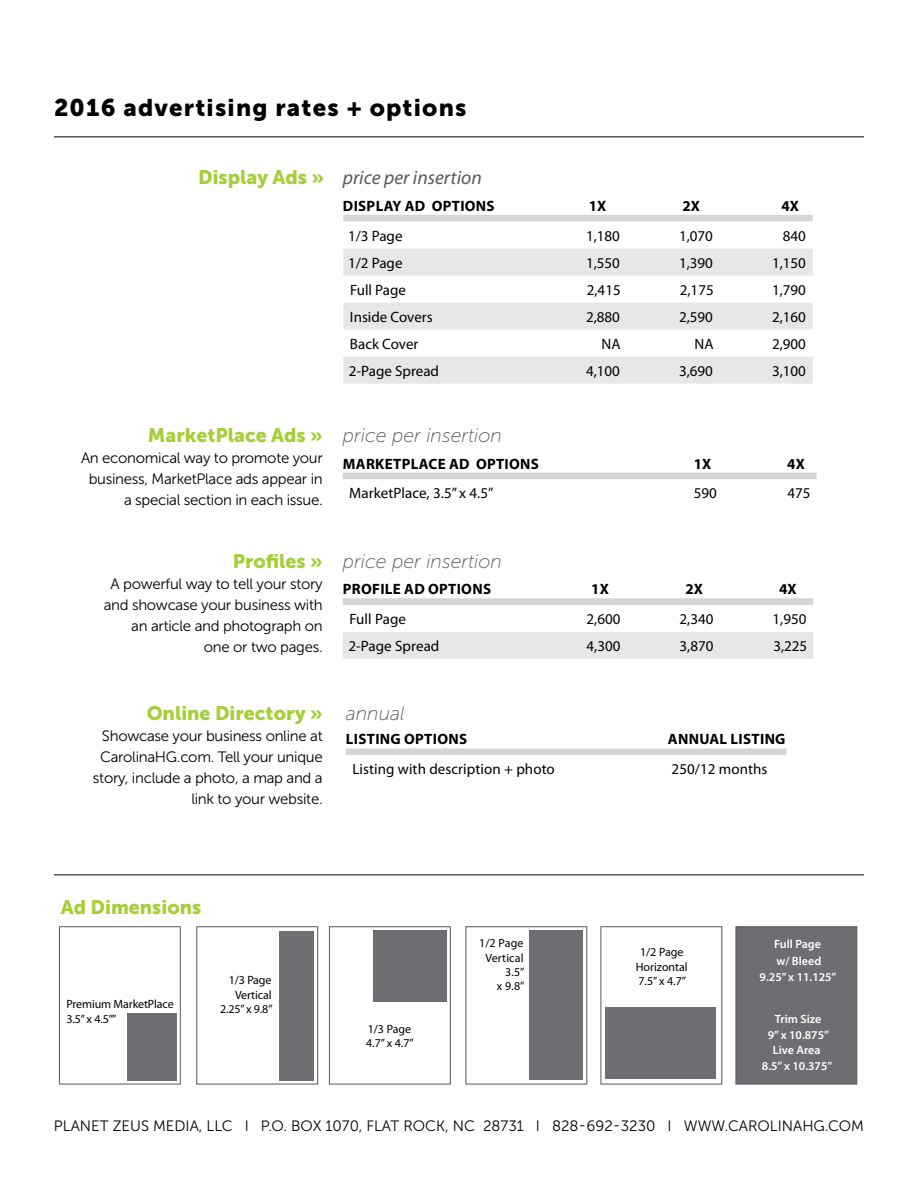
<style>
.page{position:relative;width:918px;height:1188px;background:#fff}
.page>*{position:absolute;margin:0;border:0;box-sizing:border-box;transform-origin:0 0}
.t1{font:24px "Museo Sans 900";letter-spacing:.05em;color:#000}
.t2{font:19.5px "Museo Sans 900";color:#a6ce39}
.t3{font:italic 19.5px "Museo Sans 100";color:#58595b}
.t4{font:italic 19.5px "Myriad Pro";color:#58595b}
.t5{font:15px/21px "Museo Sans 300";letter-spacing:-.02em;color:#000;text-align:right}
.t6{font:15px "Myriad Pro";color:#000}
.t7{font:700 15px "Myriad Pro";letter-spacing:.02em;color:#000}
.t8{font:15px "Museo Sans 300";color:#000}
.t9{font:12px/14.4px "Myriad Pro";letter-spacing:-.01em;color:#000}
.t10{font:600 12px/16.5px "Myriad Pro";color:#fff;text-align:center}
.t11{font:12px/14.4px "Myriad Pro";letter-spacing:.01em;color:#000;text-align:right}
</style>
<div class="page">
<svg style="left:343px;top:215px;width:470px;height:7px;background:#d6d8d9"></svg>
<svg style="left:343px;top:249px;width:470px;height:135px;fill:#e6e7e8"></svg>
<div style="left:343px;top:473px;width:474px;height:6px;background:#d3d5d6"></div>
<hr style="left:54px;top:136px;width:810px;height:1px;background:#000">
<div style="left:59px;top:926px;width:122px;height:158px;border:1px solid #58595b"></div>
<div style="left:196px;top:926px;width:122px;height:158px;border:1px solid #58595b"></div>
<div style="left:280px;top:931px;width:34px;height:149px;background:#6d6e71"></div>
<div style="left:329px;top:926px;width:122px;height:158px;border:1px solid #58595b"></div>
<div style="left:373px;top:930px;width:74px;height:71px;background:#6d6e71"></div>
<div style="left:466px;top:926px;width:121px;height:158px;border:1px solid #58595b"></div>
<div style="left:529px;top:931px;width:53px;height:149px;background:#6d6e71"></div>
<div style="left:601px;top:926px;width:121px;height:158px;border:1px solid #58595b"></div>
<div style="left:605px;top:1008px;width:111px;height:71px;background:#6d6e71"></div>
<div style="left:736px;top:926px;width:121px;height:158px;background:#6d6e71"></div>
<div style="left:128px;top:1013px;width:49px;height:67px;background:#6d6e71"></div>
<hr style="left:54px;top:874px;width:810px;height:1px;background:#000">
<svg style="left:343px;top:598px;width:470px;height:61px"></svg>
<div style="left:346px;top:749px;width:440px;height:6px;background:#d3d5d6"></div>
<h1 class="t1" style="left:54px;top:94px;width:414px">2016 advertising rates + options</h1>
<h2 class="t2" style="left:198px;top:166px;width:127px">Display Ads »</h2>
<h2 class="t4" style="left:343px;top:167px;width:141px">price per insertion</h2>
<p class="t7" style="left:343px;top:197px;width:153px">DISPLAY AD OPTIONS</p>
<p class="t7" style="left:589px;top:197px;width:19px">1X</p>
<p class="t7" style="left:682px;top:197px;width:19px">2X</p>
<p class="t7" style="left:781px;top:197px;width:19px">4X</p>
<p class="t6" style="left:348px;top:228px;width:56px">1/3 Page</p>
<p class="t6" style="left:586px;top:228px;width:35px">1,180</p>
<p class="t6" style="left:679px;top:228px;width:35px">1,070</p>
<p class="t6" style="left:783px;top:228px;width:25px">840</p>
<p class="t6" style="left:348px;top:255px;width:56px">1/2 Page</p>
<p class="t6" style="left:586px;top:255px;width:35px">1,550</p>
<p class="t6" style="left:679px;top:255px;width:35px">1,390</p>
<p class="t6" style="left:772px;top:255px;width:35px">1,150</p>
<p class="t6" style="left:350px;top:282px;width:58px">Full Page</p>
<p class="t6" style="left:587px;top:282px;width:35px">2,415</p>
<p class="t6" style="left:680px;top:282px;width:35px">2,175</p>
<p class="t6" style="left:772px;top:282px;width:35px">1,790</p>
<p class="t6" style="left:350px;top:309px;width:84px">Inside Covers</p>
<p class="t6" style="left:586px;top:309px;width:35px">2,880</p>
<p class="t6" style="left:679px;top:309px;width:35px">2,590</p>
<p class="t6" style="left:772px;top:309px;width:35px">2,160</p>
<p class="t6" style="left:350px;top:336px;width:70px">Back Cover</p>
<p class="t6" style="left:602px;top:336px;width:21px">NA</p>
<p class="t6" style="left:695px;top:336px;width:21px">NA</p>
<p class="t6" style="left:772px;top:336px;width:35px">2,900</p>
<p class="t6" style="left:349px;top:363px;width:92px">2-Page Spread</p>
<p class="t6" style="left:586px;top:363px;width:35px">4,100</p>
<p class="t6" style="left:679px;top:363px;width:35px">3,690</p>
<p class="t6" style="left:772px;top:363px;width:35px">3,100</p>
<h2 class="t2" style="left:148px;top:424px;width:176px">MarketPlace Ads »</h2>
<p class="t5" style="left:81px;top:447px;width:243px">An economical way to promote your business, MarketPlace ads appear in a special section in each issue.</p>
<h2 class="t2" style="left:233px;top:550px;width:91px">Profiles »</h2>
<p class="t5" style="left:104px;top:573px;width:221px">A powerful way to tell your story and showcase your business with an article and photograph on one or two pages.</p>
<h2 class="t3" style="left:343px;top:425px;width:161px">price per insertion</h2>
<p class="t7" style="left:343px;top:455px;width:198px">MARKETPLACE AD OPTIONS</p>
<p class="t7" style="left:694px;top:455px;width:19px">1X</p>
<p class="t7" style="left:787px;top:455px;width:19px">4X</p>
<p class="t6" style="left:349px;top:485px;width:146px">MarketPlace, 3.5” x 4.5”</p>
<p class="t6" style="left:694px;top:485px;width:25px">590</p>
<p class="t6" style="left:787px;top:485px;width:25px">475</p>
<h2 class="t3" style="left:343px;top:551px;width:161px">price per insertion</h2>
<p class="t7" style="left:343px;top:581px;width:150px">PROFILE AD OPTIONS</p>
<p class="t7" style="left:591px;top:581px;width:19px">1X</p>
<p class="t7" style="left:686px;top:581px;width:19px">2X</p>
<p class="t7" style="left:779px;top:581px;width:19px">4X</p>
<p class="t6" style="left:349px;top:611px;width:58px">Full Page</p>
<p class="t6" style="left:587px;top:611px;width:35px">2,600</p>
<p class="t6" style="left:680px;top:611px;width:35px">2,340</p>
<p class="t6" style="left:773px;top:611px;width:35px">1,950</p>
<p class="t6" style="left:348px;top:638px;width:92px">2-Page Spread</p>
<p class="t6" style="left:587px;top:638px;width:35px">4,300</p>
<p class="t6" style="left:680px;top:638px;width:35px">3,870</p>
<p class="t6" style="left:773px;top:638px;width:35px">3,225</p>
<h2 class="t2" style="left:147px;top:702px;width:178px">Online Directory »</h2>
<p class="t5" style="left:93px;top:725px;width:231px">Showcase your business online at<br>CarolinaHG.com. Tell your unique story, include a photo, a map and a link to your website.</p>
<h2 class="t3" style="left:346px;top:703px;width:60px">annual</h2>
<p class="t7" style="left:346px;top:731px;width:123px">LISTING OPTIONS</p>
<p class="t7" style="left:668px;top:731px;width:119px">ANNUAL LISTING</p>
<p class="t6" style="left:352px;top:761px;width:204px">Listing with description + photo</p>
<p class="t6" style="left:672px;top:761px;width:97px">250/12 months</p>
<h2 class="t2" style="left:61px;top:896px;width:142px">Ad Dimensions</h2>
<p class="t9" style="left:67px;top:997px;width:109px">Premium MarketPlace<br>3.5” x 4.5””</p>
<p class="t9" style="left:220px;top:973px;width:54px;text-align:right">1/3 Page<br>Vertical<br>2.25” x 9.8”</p>
<p class="t9" style="left:366px;top:1022px;width:49px">1/3 Page<br>4.7” x 4.7”</p>
<p class="t11" style="left:479px;top:936px;width:47px">1/2 Page<br>Vertical<br>3.5”<br>x 9.8”</p>
<p class="t9" style="left:636px;top:945px;width:54px;text-align:center">1/2 Page<br>Horizontal<br>7.5” x 4.7”</p>
<p class="t10" style="left:760px;top:936px;width:78px">Full Page<br>w/ Bleed<br>9.25” x 11.125”</p>
<p class="t10" style="left:768px;top:1011px;width:63px">Trim Size<br>9” x 10.875”</p>
<p class="t10" style="left:762px;top:1042px;width:72px">Live Area<br>8.5” x 10.375”</p>
<p class="t8" style="left:54px;top:1118px;width:812px">PLANET ZEUS MEDIA, LLC I P.O. BOX 1070, FLAT ROCK, NC 28731 I 828-692-3230 I WWW.CAROLINAHG.COM</p>
</div>
